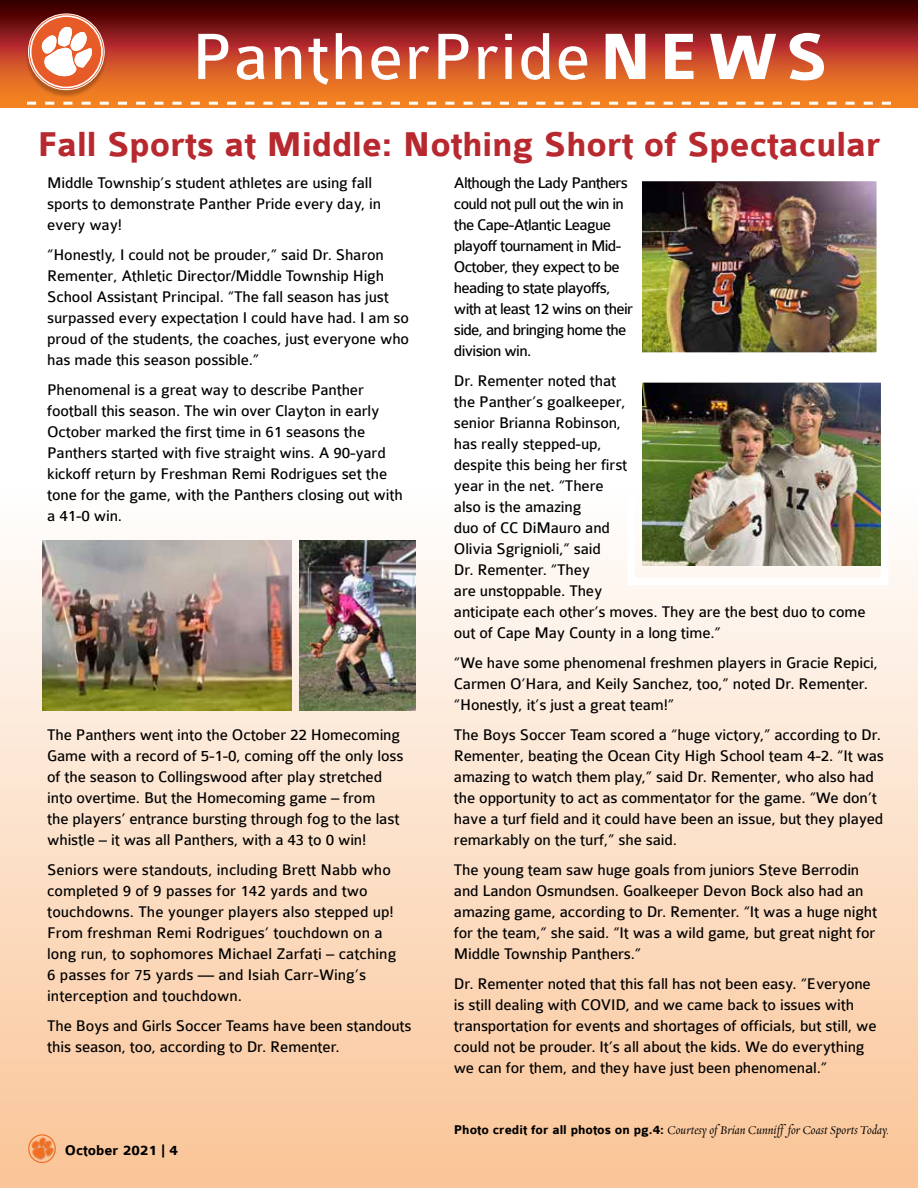
<style>
.page{position:relative;width:918px;height:1188px;background:#fff}
.page>*{position:absolute;margin:0;border:0;box-sizing:border-box;transform-origin:0 0}
.t1{font:700 36.75px "Colaborate";color:#b8292f}
.t2{font:16.5px/21px "Colaborate";letter-spacing:-.01em;color:#000}
.t3{font:16.5px/21px "Colaborate";letter-spacing:-.04em;color:#000}
.t4{font:700 15px "Colaborate";color:#000}
.t5{font:13.5px "Requiem Display HTF Italic";letter-spacing:.01em;color:#000}
.s1{font-family:"Colaborate";font-weight:700}
</style>
<div class="page">
<svg style="left:0;top:0;width:918px;height:107px;background:#993616"></svg>
<div style="left:25px;top:16px;width:82px;height:82px;background:#000;opacity:.25"></div>
<svg style="left:29px;top:14px;width:75px;height:76px;background:#ea784f"></svg>
<div style="left:30px;top:15px;width:73px;height:73px;border:2px solid #fff;border-radius:50%"></div>
<svg style="left:42px;top:27px;width:50px;height:49px"></svg>
<svg style="left:198px;top:33px;width:626px;height:52px"></svg>
<svg style="left:27px;top:102px;width:864px;height:3px"></svg>
<div style="left:0;top:469px;width:918px;height:719px;background:linear-gradient(to bottom,#fff,#fac496)"></div>
<img style="left:642px;top:182px;width:234px;height:170px">
<img style="left:42px;top:541px;width:250px;height:170px">
<img style="left:642px;top:384px;width:237px;height:182px">
<div style="left:627px;top:375px;width:261px;height:210px;border:8px solid #fff"></div>
<img style="left:299px;top:541px;width:117px;height:170px">
<h1 class="t1" style="left:37px;top:126px;width:845px">Fall Sports at Middle: Nothing Short of Spectacular</h1>
<p class="t2" style="left:47px;top:173px;width:335px">Middle Township’s student athletes are using fall sports to demonstrate Panther Pride every day, in every way!</p>
<p class="t2" style="left:47px;top:245px;width:363px">“Honestly, I could not be prouder,” said Dr. Sharon Rementer, Athletic Director/Middle Township High School Assistant Principal. “The fall season has just surpassed every expectation I could have had. I am so proud of the students, the coaches, just everyone who has made this season possible.”</p>
<p class="t2" style="left:47px;top:380px;width:357px">Phenomenal is a great way to describe Panther football this season. The win over Clayton in early October marked the first time in 61 seasons the Panthers started with five straight wins. A 90-yard kickoff return by Freshman Remi Rodrigues set the tone for the game, with the Panthers closing out with a 41-0 win.</p>
<p class="t2" style="left:47px;top:725px;width:358px">The Panthers went into the October 22 Homecoming Game with a record of 5-1-0, coming off the only loss of the season to Collingswood after play stretched into overtime. But the Homecoming game – from<br>the players’ entrance bursting through fog to the last whistle – it was all Panthers, with a 43 to 0 win!</p>
<p class="t2" style="left:47px;top:860px;width:351px">Seniors were standouts, including Brett Nabb who completed 9 of 9 passes for 142 yards and two touchdowns. The younger players also stepped up!<br>From freshman Remi Rodrigues’ touchdown on a long run, to sophomores Michael Zarfati – catching 6 passes for 75 yards — and Isiah Carr-Wing’s interception and touchdown.</p>
<p class="t2" style="left:47px;top:1016px;width:366px">The Boys and Girls Soccer Teams have been standouts this season, too, according to Dr. Rementer.</p>
<p class="t4" style="left:65px;top:1142px;width:115px">October 2021 | 4</p>
<p class="t3" style="left:454px;top:173px;width:181px">Although the Lady Panthers could not pull out the win in the Cape-Atlantic League playoff tournament in Mid-<br>October, they expect to be heading to state playoffs, with at least 12 wins on their side, and bringing home the division win.</p>
<p class="t2" style="left:454px;top:371px;width:413px">Dr. Rementer noted that<br>the Panther’s goalkeeper,<br>senior Brianna Robinson,<br>has really stepped-up,<br>despite this being her first<br>year in the net. “There<br>also is the amazing<br>duo of CC DiMauro and<br>Olivia Sgrignioli,” said<br>Dr. Rementer. “They<br>are unstoppable. They<br>anticipate each other’s moves. They are the best duo to come out of Cape May County in a long time.”</p>
<p class="t2" style="left:454px;top:653px;width:426px">“We have some phenomenal freshmen players in Gracie Repici,<br>Carmen O’Hara, and Keily Sanchez, too,” noted Dr. Rementer. “Honestly, it’s just a great team!”</p>
<p class="t2" style="left:454px;top:725px;width:432px">The Boys Soccer Team scored a “huge victory,” according to Dr.<br>Rementer, beating the Ocean City High School team 4-2. “It was amazing to watch them play,” said Dr. Rementer, who also had the opportunity to act as commentator for the game. “We don’t have a turf field and it could have been an issue, but they played remarkably on the turf,” she said.</p>
<p class="t2" style="left:454px;top:860px;width:425px">The young team saw huge goals from juniors Steve Berrodin and Landon Osmundsen. Goalkeeper Devon Bock also had an amazing game, according to Dr. Rementer. “It was a huge night for the team,” she said. “It was a wild game, but great night for Middle Township Panthers.”</p>
<p class="t2" style="left:454px;top:974px;width:424px">Dr. Rementer noted that this fall has not been easy. “Everyone is still dealing with COVID, and we came back to issues with transportation for events and shortages of officials, but still, we could not be prouder. It’s all about the kids. We do everything we can for them, and they have just been phenomenal.”</p>
<p class="t5" style="left:454px;top:1123px;width:437px"><span class="s1">Photo credit for all photos on pg.4:</span> Courtesy of Brian Cunniff for Coast Sports Today.</p>
</div>
